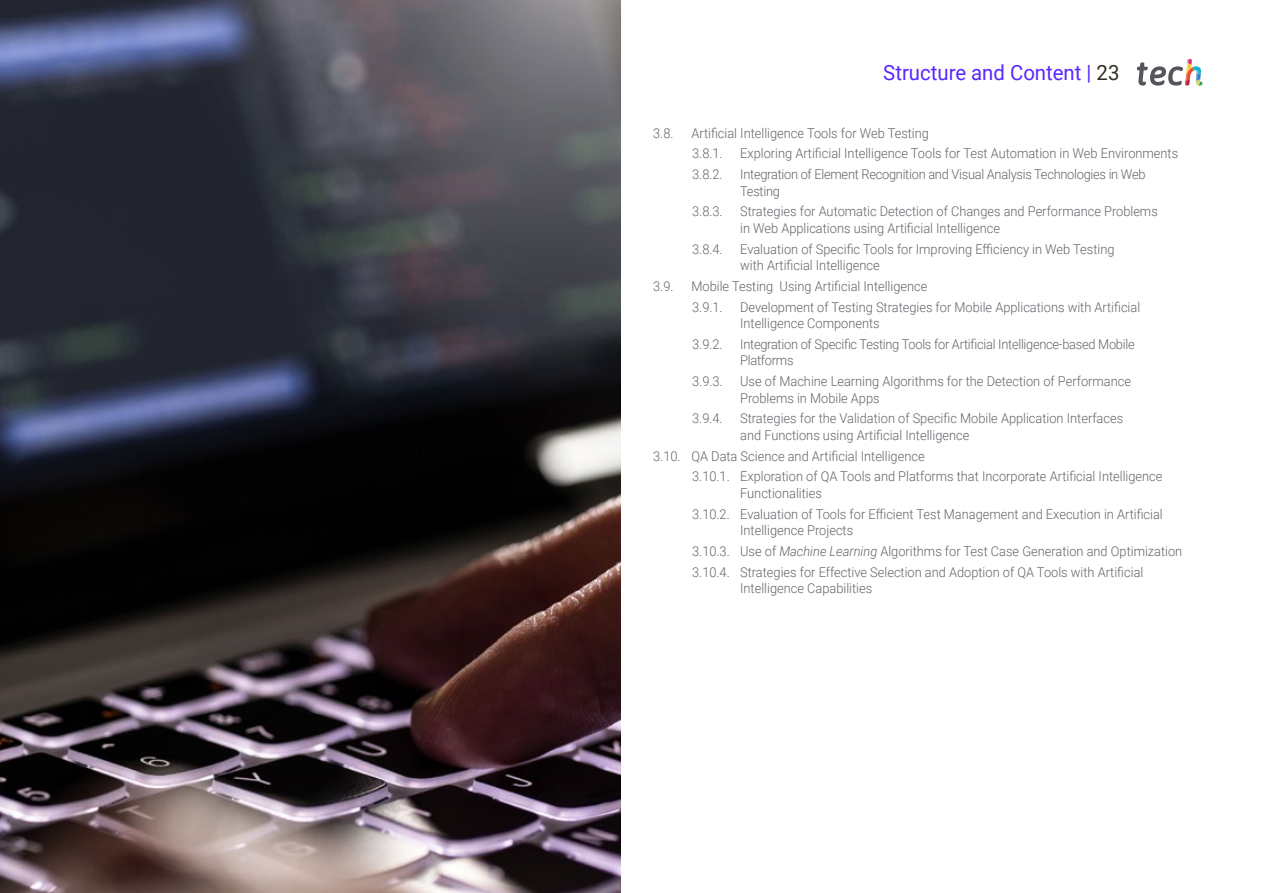
<style>
.page{position:relative;width:1263px;height:893px;background:#fff}
.page>*{position:absolute;margin:0;border:0;box-sizing:border-box;transform-origin:0 0}
.t1{font:21px "Roboto";color:#5927ff}
.t2{font:300 13.5px/20.7px "Roboto";color:#61646a;scale:.95 1}
.t3{font:300 13.5px/16.5px "Roboto";letter-spacing:-.02em;color:#61646a;scale:.95 1}
.s1{color:#312e20}
.s2{font-style:italic}
</style>
<div class="page">
<img style="left:0;top:0;width:621px;height:893px">
<svg style="left:1137px;top:59px;width:65px;height:27px"></svg>
<h1 class="t1" style="left:883px;top:57px;width:238px">Structure and Content | <span class="s1">23</span></h1>
<p class="t2" style="left:653px;top:122px;width:23px">3.8.</p>
<p class="t2" style="left:691px;top:122px;width:252px">Artificial Intelligence Tools for Web Testing<br>3.8.1.</p>
<p class="t2" style="left:740px;top:143px;width:463px">Exploring Artificial Intelligence Tools for Test Automation in Web Environments</p>
<p class="t2" style="left:692px;top:164px;width:34px">3.8.2.</p>
<p class="t3" style="left:740px;top:166px;width:428px">Integration of Element Recognition and Visual Analysis Technologies in Web<br>Testing</p>
<p class="t2" style="left:692px;top:201px;width:34px">3.8.3.</p>
<p class="t2" style="left:740px;top:203px;width:441px;line-height:16.5px">Strategies for Automatic Detection of Changes and Performance Problems in Web Applications using Artificial Intelligence</p>
<p class="t2" style="left:692px;top:238px;width:34px">3.8.4.</p>
<p class="t2" style="left:740px;top:240px;width:395px;line-height:16.5px">Evaluation of Specific Tools for Improving Efficiency in Web Testing with Artificial Intelligence</p>
<p class="t2" style="left:653px;top:275px;width:23px">3.9.</p>
<p class="t2" style="left:691px;top:275px;width:250px">Mobile Testing Using Artificial Intelligence<br>3.9.1.</p>
<p class="t2" style="left:740px;top:298px;width:423px;line-height:16.5px">Development of Testing Strategies for Mobile Applications with Artificial<br>Intelligence Components</p>
<p class="t2" style="left:692px;top:333px;width:34px">3.9.2.</p>
<p class="t3" style="left:740px;top:335px;width:417px">Integration of Specific Testing Tools for Artificial Intelligence-based Mobile<br>Platforms</p>
<p class="t2" style="left:692px;top:371px;width:34px">3.9.3.</p>
<p class="t2" style="left:740px;top:373px;width:413px;line-height:16.5px">Use of Machine Learning Algorithms for the Detection of Performance<br>Problems in Mobile Apps</p>
<p class="t2" style="left:692px;top:408px;width:34px">3.9.4.</p>
<p class="t2" style="left:740px;top:410px;width:405px;line-height:16.5px">Strategies for the Validation of Specific Mobile Application Interfaces and Functions using Artificial Intelligence</p>
<p class="t2" style="left:692px;top:445px;width:496px;text-indent:-39px">3.10. QA Data Science and Artificial Intelligence<br>3.10.1. Exploration of QA Tools and Platforms that Incorporate Artificial Intelligence</p>
<p class="t2" style="left:692px;top:482px;width:497px;text-indent:48px">Functionalities<br>3.10.2. Evaluation of Tools for Efficient Test Management and Execution in Artificial</p>
<p class="t2" style="left:692px;top:520px;width:517px;text-indent:48px">Intelligence Projects<br>3.10.3. Use of <span class="s2">Machine Learning</span> Algorithms for Test Case Generation and Optimization<br>3.10.4. Strategies for Effective Selection and Adoption of QA Tools with Artificial</p>
<p class="t2" style="left:740px;top:578px;width:140px">Intelligence Capabilities</p>
</div>
